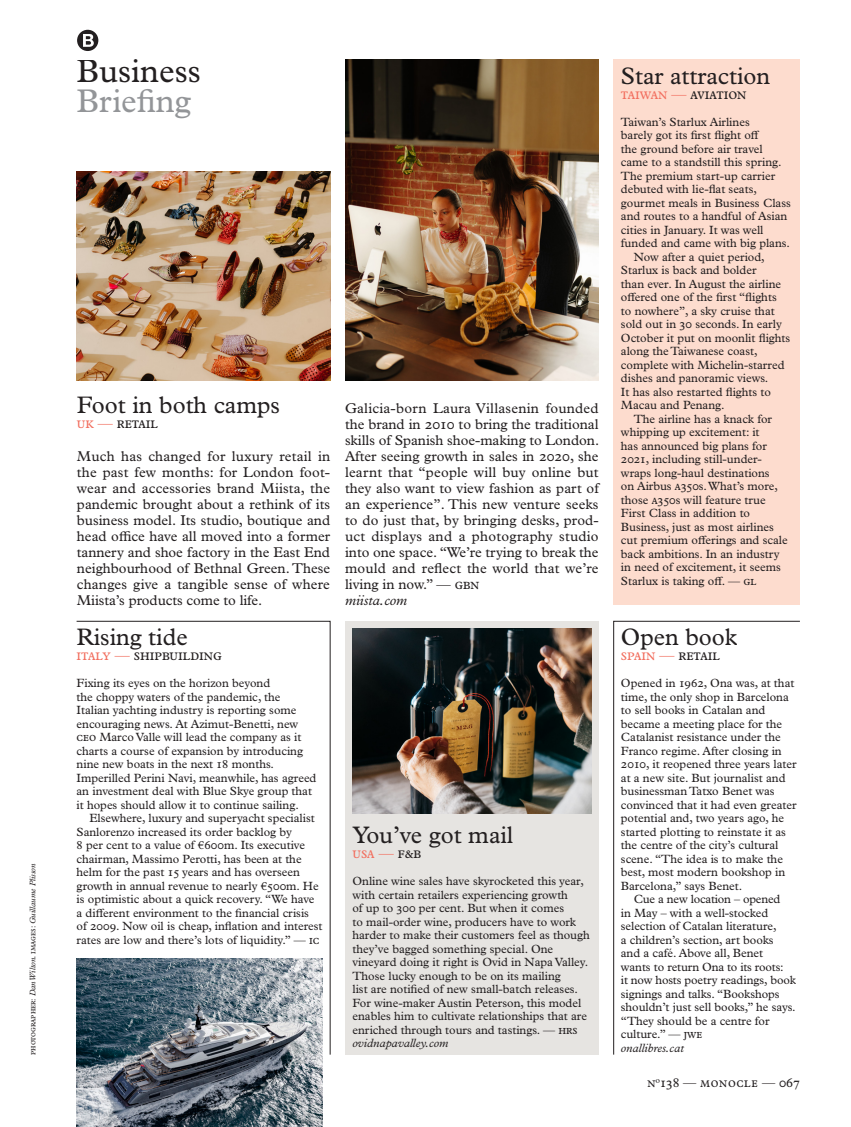
<style>
.page{position:relative;width:851px;height:1127px;background:#fff}
.page>*{position:absolute;margin:0;border:0;box-sizing:border-box;transform-origin:0 0}
.t1{font:33px "Plantin MT Std";color:#231f20}
.t2{font:33px "Plantin MT Std";color:#939598}
.Briefing_heading{font:24px "Plantin MT Std";color:#231f20}
.PREFACE{font:15px "Plantin MT Std";color:#231f20}
.PREFACE-2{font:15px "Plantin MT Std";color:#f26f5f}
.BODY_COPY{font:14.25px/16px "Plantin MT Std";letter-spacing:.005em;color:#231f20;text-align:justify}
.BODY_COPY-2{font:italic 14.25px "Plantin MT Std";color:#231f20}
.t3{font:13.2px "Plantin MT Std";letter-spacing:.04em;color:#231f20}
.SIDEBAR{font:12px/13.5px "Plantin MT Std";color:#231f20}
.SIDEBAR-2{font:italic 12px "Plantin MT Std";color:#231f20}
.t4{font:italic 8.25px "Plantin MT Std";color:#231f20}
.s1{font-style:normal}
.s2{color:#f26f5f}
.s3{color:#231f20}
</style>
<div class="page">
<div style="left:613px;top:60px;width:186px;height:545px;background:#fddcce"></div>
<svg style="left:77px;top:30px;width:21px;height:21px"></svg>
<img style="left:345px;top:60px;width:253px;height:320px">
<img style="left:77px;top:172px;width:253px;height:208px">
<div style="left:345px;top:621px;width:253px;height:433px;background:#e6e4e1"></div>
<svg style="left:76px;top:621px;width:254px;height:434px"></svg>
<svg style="left:613px;top:621px;width:187px;height:434px"></svg>
<img style="left:352px;top:628px;width:239px;height:186px">
<img style="left:77px;top:958px;width:245px;height:169px">
<p class="t4" style="left:28px;top:1054px;width:193px;rotate:-90deg"><span class="s1">photographer:</span> Dan Wilton. <span class="s1">images:</span> Guillaume Plisson</p>
<p class="t1" style="left:77px;top:52px;width:126px">Business</p>
<p class="t2" style="left:77px;top:82px;width:116px">Briefing</p>
<p class="Briefing_heading" style="left:77px;top:391px;width:204px">Foot in both camps</p>
<p class="PREFACE" style="left:77px;top:415px;width:82px"><span class="s2">uk —</span> retail</p>
<p class="BODY_COPY" style="left:77px;top:448px;width:255px">Much has changed for luxury retail in the past few months: for London foot&shy;wear and accessories brand Miista, the pandemic brought about a rethink of its business model. Its studio, boutique and head office have all moved into a former tannery and shoe factory in the East End neighbourhood of Bethnal Green. These changes give a tangible sense of where Miista’s products come to life.</p>
<p class="Briefing_heading" style="left:77px;top:623px;width:112px">Rising tide</p>
<p class="PREFACE" style="left:77px;top:646px;width:147px"><span class="s2">italy —</span> shipbuilding</p>
<p class="SIDEBAR" style="left:77px;top:676px;width:241px">Fixing its eyes on the horizon beyond<br>the choppy waters of the pandemic, the Italian yachting industry is reporting some encouraging news. At Azimut-Benetti, new ceo Marco Valle will lead the company as it charts a course of expansion by introducing nine new boats in the next 18 months.<br>Imperilled Perini Navi, meanwhile, has agreed an investment deal with Blue Skye group that it hopes should allow it to continue sailing.</p>
<p class="SIDEBAR" style="left:77px;top:811px;width:247px;text-indent:13px">Elsewhere, luxury and superyacht specialist Sanlorenzo increased its order backlog by<br>8 per cent to a value of €600m. Its executive chairman, Massimo Perotti, has been at the helm for the past 15 years and has overseen growth in annual revenue to nearly €500m. He is optimistic about a quick recovery. “We have a different environment to the financial crisis<br>of 2009. Now oil is cheap, inflation and interest rates are low and there’s lots of liquidity.” — ic</p>
<p class="BODY_COPY" style="left:345px;top:400px;width:255px">Galicia-born Laura Villasenin founded the brand in 2010 to bring the traditional skills of Spanish shoe-making to London.<br>After seeing growth in sales in 2020, she learnt that “people will buy online but they also want to view fashion as part of an experience”. This new venture seeks to do just that, by bringing desks, prod&shy;uct displays and a photography studio into one space. “We’re trying to break the mould and reflect the world that we’re living in now.” — gbn</p>
<p class="BODY_COPY-2" style="left:345px;top:592px;width:64px">miista.com</p>
<p class="Briefing_heading" style="left:352px;top:821px;width:162px">You’ve got mail</p>
<p class="PREFACE-2" style="left:352px;top:844px;width:70px">usa — <span class="s3">f&amp;b</span></p>
<p class="SIDEBAR" style="left:352px;top:874px;width:239px">Online wine sales have skyrocketed this year, with certain retailers experiencing growth<br>of up to 300 per cent. But when it comes<br>to mail-order wine, producers have to work harder to make their customers feel as though they’ve bagged something special. One vineyard doing it right is Ovid in Napa Valley.<br>Those lucky enough to be on its mailing<br>list are notified of new small-batch releases.<br>For wine-maker Austin Peterson, this model enables him to cultivate relationships that are enriched through tours and tastings. — hrs</p>
<p class="SIDEBAR-2" style="left:352px;top:1036px;width:97px">ovidnapavalley.com</p>
<p class="Briefing_heading" style="left:620px;top:62px;width:151px">Star attraction</p>
<p class="PREFACE" style="left:620px;top:85px;width:127px"><span class="s2">taiwan —</span> aviation</p>
<p class="SIDEBAR" style="left:620px;top:115px;width:171px">Taiwan’s Starlux Airlines<br>barely got its first flight off<br>the ground before air travel came to a standstill this spring.<br>The premium start-up carrier debuted with lie-flat seats, gourmet meals in Business Class and routes to a handful of Asian cities in January. It was well funded and came with big plans.</p>
<p class="SIDEBAR" style="left:620px;top:250px;width:171px;text-indent:13px">Now after a quiet period,<br>Starlux is back and bolder<br>than ever. In August the airline offered one of the first “flights<br>to nowhere”, a sky cruise that sold out in 30 seconds. In early<br>October it put on moonlit flights along the Taiwanese coast, complete with Michelin-starred dishes and panoramic views.<br>It has also restarted flights to<br>Macau and Penang.</p>
<p class="SIDEBAR" style="left:620px;top:412px;width:168px;text-indent:13px">The airline has a knack for whipping up excitement: it<br>has announced big plans for<br>2021, including still-under&shy;wraps long-haul destinations<br>on Airbus A350s. What’s more, those A350s will feature true<br>First Class in addition to<br>Business, just as most airlines cut premium offerings and scale back ambitions. In an industry in need of excitement, it seems<br>Starlux is taking off. — gl</p>
<p class="Briefing_heading" style="left:620px;top:623px;width:118px">Open book</p>
<p class="PREFACE-2" style="left:620px;top:647px;width:100px">spain — <span class="s3">retail</span></p>
<p class="SIDEBAR" style="left:620px;top:677px;width:177px">Opened in 1962, Ona was, at that time, the only shop in Barcelona to sell books in Catalan and became a meeting place for the<br>Catalanist resistance under the<br>Franco regime. After closing in<br>2010, it reopened three years later at a new site. But journalist and businessman Tatxo Benet was convinced that it had even greater potential and, two years ago, he started plotting to reinstate it as the centre of the city’s cultural scene. “The idea is to make the best, most modern bookshop in<br>Barcelona,” says Benet.</p>
<p class="SIDEBAR" style="left:620px;top:893px;width:177px;text-indent:13px">Cue a new location – opened<br>in May – with a well-stocked selection of Catalan literature,<br>a children’s section, art books<br>and a café. Above all, Benet<br>wants to return Ona to its roots:<br>it now hosts poetry readings, book signings and talks. “Bookshops shouldn’t just sell books,” he says. “They should be a centre for culture.” — jwe</p>
<p class="SIDEBAR-2" style="left:620px;top:1041px;width:64px">onallibres.cat</p>
<p class="t3" style="left:647px;top:1075px;width:154px">no138 — monocle — 067</p>
</div>
